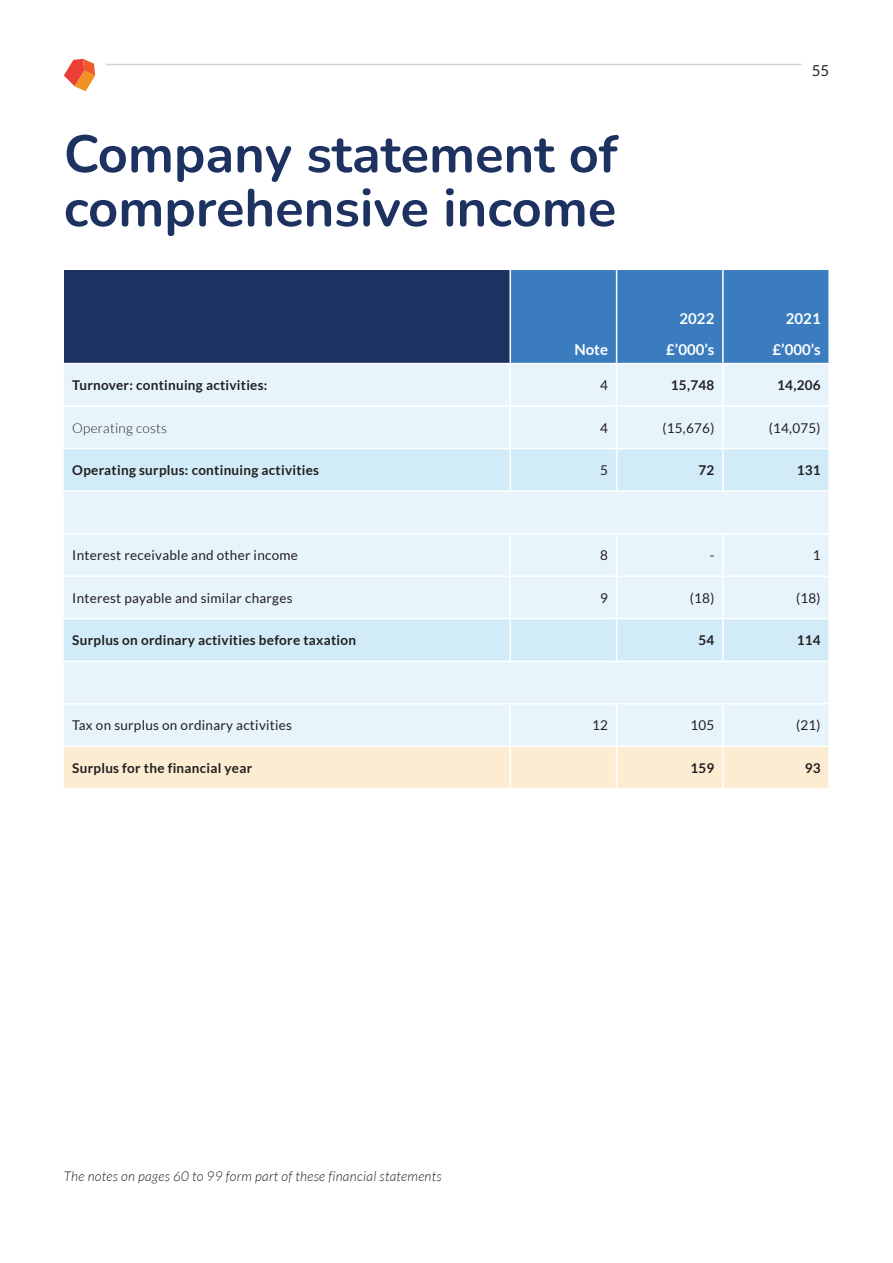
<style>
.page{position:relative;width:893px;height:1263px;background:#fff}
.page>*{position:absolute;margin:0;border:0;box-sizing:border-box;transform-origin:0 0}
.t1{font:700 52.5px/54px "Nunito";color:#1e3262}
.t2{font:700 15px "Lato";color:#fff}
.t3{font:15px "Lato";color:#231f20}
.t4{font:700 13.5px "Lato";letter-spacing:.02em;color:#231f20}
.t5{font:13.5px "Lato";letter-spacing:.02em;color:#231f20}
.t6{font:italic 300 13.5px "Lato";letter-spacing:.02em;color:#231f20}
.t7{font:300 13.5px "Lato";letter-spacing:.02em;color:#231f20}
</style>
<div class="page">
<svg style="left:64px;top:59px;width:31px;height:32px"></svg>
<hr style="left:106px;top:64px;width:695px;height:1px;background:#d1d2d4">
<div style="left:64px;top:270px;width:446px;height:94px;background:#1e3262"></div>
<div style="left:511px;top:270px;width:317px;height:93px;background:#3b7cbf"></div>
<div style="left:64px;top:364px;width:764px;height:381px;background:#e7f4fc"></div>
<svg style="left:64px;top:449px;width:764px;height:211px;background:#def0fa"></svg>
<div style="left:64px;top:747px;width:764px;height:41px;background:#fcedd2"></div>
<hr style="left:64px;top:363px;width:446px;height:1px;background:#fff">
<hr style="left:64px;top:405px;width:446px;height:2px;background:#fff">
<hr style="left:510px;top:405px;width:107px;height:2px;background:#fff">
<hr style="left:617px;top:405px;width:106px;height:2px;background:#fff">
<hr style="left:723px;top:405px;width:107px;height:2px;background:#fff">
<hr style="left:64px;top:448px;width:446px;height:1px;background:#fff">
<hr style="left:510px;top:448px;width:107px;height:1px;background:#fff">
<hr style="left:617px;top:448px;width:106px;height:1px;background:#fff">
<hr style="left:723px;top:448px;width:107px;height:1px;background:#fff">
<hr style="left:64px;top:490px;width:446px;height:2px;background:#fff">
<hr style="left:510px;top:490px;width:107px;height:2px;background:#fff">
<hr style="left:617px;top:490px;width:106px;height:2px;background:#fff">
<hr style="left:723px;top:490px;width:107px;height:2px;background:#fff">
<hr style="left:64px;top:533px;width:446px;height:1px;background:#fff">
<hr style="left:510px;top:533px;width:107px;height:1px;background:#fff">
<hr style="left:617px;top:533px;width:106px;height:1px;background:#fff">
<hr style="left:723px;top:533px;width:107px;height:1px;background:#fff">
<hr style="left:64px;top:575px;width:446px;height:2px;background:#fff">
<hr style="left:510px;top:575px;width:107px;height:2px;background:#fff">
<hr style="left:617px;top:575px;width:106px;height:2px;background:#fff">
<hr style="left:723px;top:575px;width:107px;height:2px;background:#fff">
<hr style="left:64px;top:618px;width:446px;height:1px;background:#fff">
<hr style="left:510px;top:618px;width:107px;height:1px;background:#fff">
<hr style="left:617px;top:618px;width:106px;height:1px;background:#fff">
<hr style="left:723px;top:618px;width:107px;height:1px;background:#fff">
<hr style="left:64px;top:660px;width:446px;height:2px;background:#fff">
<hr style="left:510px;top:660px;width:107px;height:2px;background:#fff">
<hr style="left:617px;top:660px;width:106px;height:2px;background:#fff">
<hr style="left:723px;top:660px;width:107px;height:2px;background:#fff">
<hr style="left:64px;top:703px;width:446px;height:1px;background:#fff">
<hr style="left:510px;top:703px;width:107px;height:1px;background:#fff">
<hr style="left:617px;top:703px;width:106px;height:1px;background:#fff">
<hr style="left:723px;top:703px;width:107px;height:1px;background:#fff">
<hr style="left:509px;top:270px;width:2px;height:93px;background:#fff">
<hr style="left:616px;top:270px;width:1px;height:93px;background:#fff">
<hr style="left:722px;top:270px;width:2px;height:93px;background:#fff">
<hr style="left:722px;top:534px;width:2px;height:41px;background:#fff">
<hr style="left:722px;top:577px;width:2px;height:41px;background:#fff">
<hr style="left:722px;top:619px;width:2px;height:41px;background:#fff">
<hr style="left:722px;top:704px;width:2px;height:41px;background:#fff">
<hr style="left:616px;top:364px;width:1px;height:41px;background:#fff">
<hr style="left:722px;top:364px;width:2px;height:41px;background:#fff">
<hr style="left:616px;top:407px;width:1px;height:41px;background:#fff">
<hr style="left:722px;top:407px;width:2px;height:41px;background:#fff">
<hr style="left:616px;top:449px;width:1px;height:41px;background:#fff">
<hr style="left:722px;top:449px;width:2px;height:41px;background:#fff">
<hr style="left:616px;top:534px;width:1px;height:41px;background:#fff">
<hr style="left:616px;top:577px;width:1px;height:41px;background:#fff">
<hr style="left:616px;top:619px;width:1px;height:41px;background:#fff">
<hr style="left:616px;top:704px;width:1px;height:41px;background:#fff">
<hr style="left:509px;top:364px;width:2px;height:41px;background:#fff">
<hr style="left:509px;top:407px;width:2px;height:41px;background:#fff">
<hr style="left:509px;top:449px;width:2px;height:41px;background:#fff">
<hr style="left:509px;top:534px;width:2px;height:41px;background:#fff">
<hr style="left:509px;top:577px;width:2px;height:41px;background:#fff">
<hr style="left:509px;top:619px;width:2px;height:41px;background:#fff">
<hr style="left:509px;top:704px;width:2px;height:41px;background:#fff">
<hr style="left:509px;top:747px;width:2px;height:41px;background:#fff">
<hr style="left:616px;top:747px;width:1px;height:41px;background:#fff">
<hr style="left:722px;top:747px;width:2px;height:41px;background:#fff">
<p class="t1" style="left:64px;top:125px;width:555px">Company statement of comprehensive income</p>
<p class="t2" style="left:574px;top:341px;width:35px">Note</p>
<p class="t2" style="left:680px;top:310px;width:36px">2022</p>
<p class="t2" style="left:666px;top:341px;width:50px">£’000’s</p>
<p class="t3" style="left:812px;top:62px;width:19px">55</p>
<p class="t2" style="left:786px;top:310px;width:36px">2021</p>
<p class="t2" style="left:773px;top:341px;width:50px">£’000’s</p>
<p class="t4" style="left:72px;top:378px;width:197px">Turnover: continuing activities:</p>
<p class="t5" style="left:600px;top:378px;width:9px">4</p>
<p class="t4" style="left:671px;top:378px;width:45px">15,748</p>
<p class="t4" style="left:777px;top:378px;width:45px">14,206</p>
<p class="t7" style="left:72px;top:421px;width:96px">Operating costs</p>
<p class="t5" style="left:600px;top:420px;width:9px">4</p>
<p class="t5" style="left:662px;top:420px;width:54px">(15,676)</p>
<p class="t5" style="left:769px;top:420px;width:54px">(14,075)</p>
<p class="t4" style="left:72px;top:463px;width:248px">Operating surplus: continuing activities</p>
<p class="t5" style="left:600px;top:463px;width:9px">5</p>
<p class="t4" style="left:698px;top:463px;width:17px">72</p>
<p class="t4" style="left:797px;top:463px;width:26px">131</p>
<p class="t5" style="left:72px;top:548px;width:227px">Interest receivable and other income</p>
<p class="t5" style="left:600px;top:548px;width:9px">8</p>
<p class="t5" style="left:710px;top:548px;width:6px">-</p>
<p class="t5" style="left:813px;top:548px;width:9px">1</p>
<p class="t5" style="left:72px;top:590px;width:222px">Interest payable and similar charges</p>
<p class="t5" style="left:600px;top:590px;width:9px">9</p>
<p class="t5" style="left:690px;top:590px;width:26px">(18)</p>
<p class="t5" style="left:796px;top:590px;width:26px">(18)</p>
<p class="t4" style="left:72px;top:633px;width:285px">Surplus on ordinary activities before taxation</p>
<p class="t4" style="left:698px;top:633px;width:17px">54</p>
<p class="t4" style="left:797px;top:633px;width:26px">114</p>
<p class="t5" style="left:72px;top:718px;width:221px">Tax on surplus on ordinary activities</p>
<p class="t5" style="left:592px;top:718px;width:17px">12</p>
<p class="t5" style="left:690px;top:718px;width:26px">105</p>
<p class="t5" style="left:796px;top:718px;width:26px">(21)</p>
<p class="t4" style="left:72px;top:760px;width:181px">Surplus for the financial year</p>
<p class="t4" style="left:690px;top:760px;width:26px">159</p>
<p class="t4" style="left:805px;top:760px;width:17px">93</p>
<p class="t6" style="left:64px;top:1169px;width:379px">The notes on pages 60 to 99 form part of these financial statements</p>
</div>
